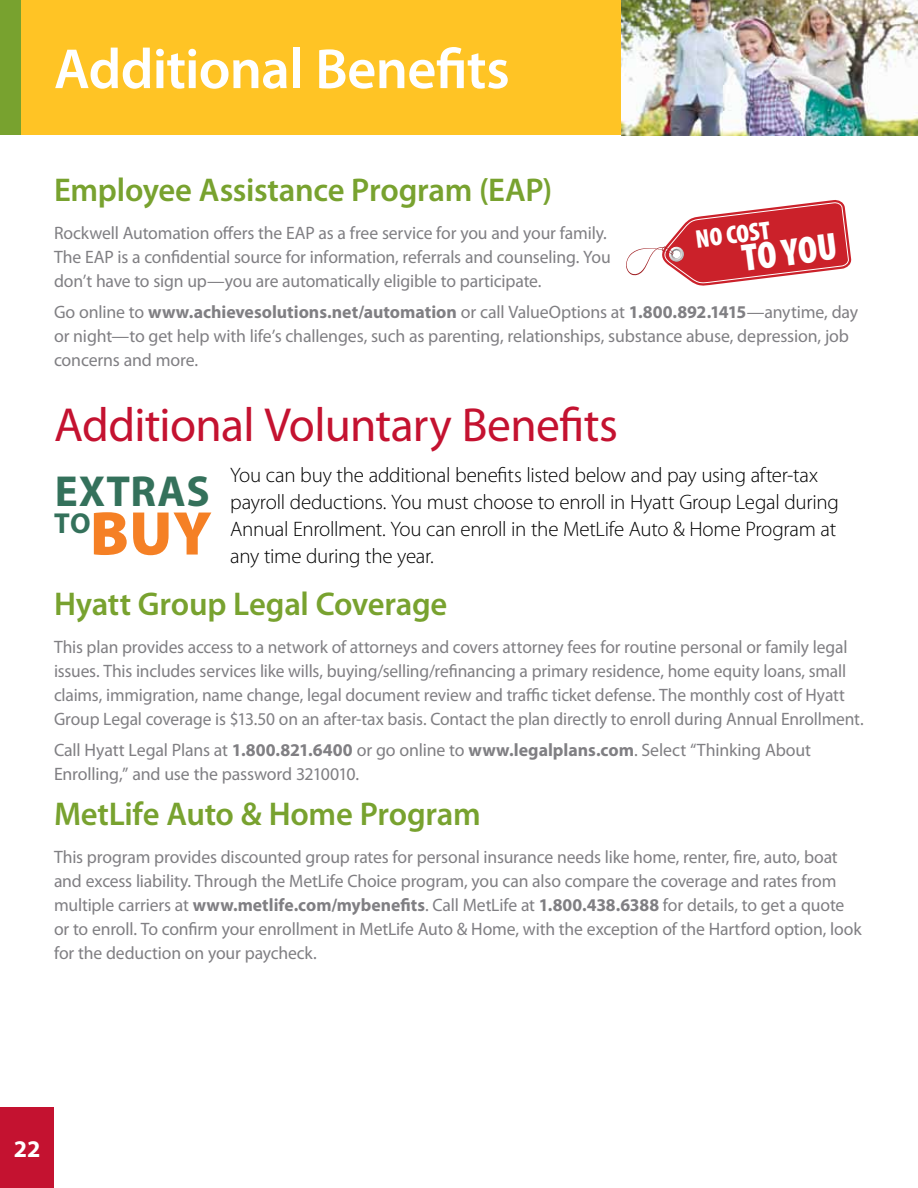
<style>
.page{position:relative;width:918px;height:1188px;background:#fff}
.page>*{position:absolute;margin:0;border:0;box-sizing:border-box;transform-origin:0 0}
.t1{font:900 62.25px "Myriad Pro";color:#f58025}
.t2{font:600 57px "Myriad Pro";letter-spacing:-.015em;color:#fff}
.t3{font:48px "Myriad Pro";letter-spacing:-.015em;color:#c41230}
.t4{font:700 43.65px "Myriad Pro";color:#34715b}
.t5{font:900 condensed 38.55px "Myriad Pro";color:#fff}
.t6{font:600 33px "Myriad Pro";letter-spacing:-.01em;color:#78a22f}
.t7{font:700 28.95px "Myriad Pro";color:#34715b}
.t8{font:900 condensed 25.8px "Myriad Pro";color:#fff}
.t9{font:700 24px "Myriad Pro";color:#fff}
.t10{font:300 21px/27px "Myriad Pro";letter-spacing:-.015em;color:#000}
.t11{font:18px/24px "Myriad Pro";letter-spacing:-.01em;color:#807f83}
.s1{font-weight:700}
</style>
<div class="page">
<div style="left:0;top:1107px;width:54px;height:81px;background:#c41230"></div>
<svg style="left:626px;top:200px;width:226px;height:86px"></svg>
<div style="left:0;top:0;width:918px;height:135px;background:#ffc425"></div>
<div style="left:0;top:0;width:20px;height:135px;background:#78a22f"></div>
<img style="left:621px;top:0;width:297px;height:135px">
<h2 class="t2" style="left:54px;top:37px;width:457px">Additional Benefits</h2>
<h3 class="t6" style="left:54px;top:172px;width:500px">Employee Assistance Program (EAP)</h3>
<p class="t11" style="left:54px;top:221px;width:558px">Rockwell Automation offers the EAP as a free service for you and your family.<br>The EAP is a confidential source for information, referrals and counseling. You don’t have to sign up—you are automatically eligible to participate.</p>
<p class="t11" style="left:54px;top:300px;width:806px">Go online to <span class="s1">www.achievesolutions.net/automation</span> or call ValueOptions at <span class="s1">1.800.892.1415</span>—anytime, day or night—to get help with life’s challenges, such as parenting, relationships, substance abuse, depression, job concerns and more.</p>
<h3 class="t8" style="left:694px;top:225px;width:76px;rotate:-7deg">NO COST</h3>
<h3 class="t5" style="left:739px;top:237px;width:97px;rotate:-7deg">TO YOU</h3>
<h3 class="t3" style="left:54px;top:399px;width:566px">Additional Voluntary Benefits</h3>
<p class="t10" style="left:230px;top:462px;width:610px">You can buy the additional benefits listed below and pay using after-tax payroll deductions. You must choose to enroll in Hyatt Group Legal during Annual Enrollment. You can enroll in the MetLife Auto &amp; Home Program at any time during the year.</p>
<h3 class="t6" style="left:54px;top:586px;width:395px">Hyatt Group Legal Coverage</h3>
<p class="t11" style="left:54px;top:635px;width:811px">This plan provides access to a network of attorneys and covers attorney fees for routine personal or family legal issues. This includes services like wills, buying/selling/refinancing a primary residence, home equity loans, small claims, immigration, name change, legal document review and traffic ticket defense. The monthly cost of Hyatt Group Legal coverage is $13.50 on an after-tax basis. Contact the plan directly to enroll during Annual Enrollment.</p>
<p class="t11" style="left:54px;top:738px;width:759px">Call Hyatt Legal Plans at <span class="s1">1.800.821.6400</span> or go online to <span class="s1">www.legalplans.com</span>. Select “Thinking About<br>Enrolling,” and use the password 3210010.</p>
<h3 class="t6" style="left:54px;top:796px;width:428px">MetLife Auto &amp; Home Program</h3>
<p class="t11" style="left:54px;top:845px;width:809px">This program provides discounted group rates for personal insurance needs like home, renter, fire, auto, boat and excess liability. Through the MetLife Choice program, you can also compare the coverage and rates from multiple carriers at <span class="s1">www.metlife.com/mybenefits</span>. Call MetLife at <span class="s1">1.800.438.6388</span> for details, to get a quote or to enroll. To confirm your enrollment in MetLife Auto &amp; Home, with the exception of the Hartford option, look for the deduction on your paycheck.</p>
<h3 class="t4" style="left:55px;top:467px;width:65px">Extras</h3>
<h1 class="t1" style="left:90px;top:498px;width:123px">Buy</h1>
<h3 class="t7" style="left:54px;top:507px;width:19px">to</h3>
<h3 class="t9" style="left:14px;top:1135px;width:28px">22</h3>
</div>
